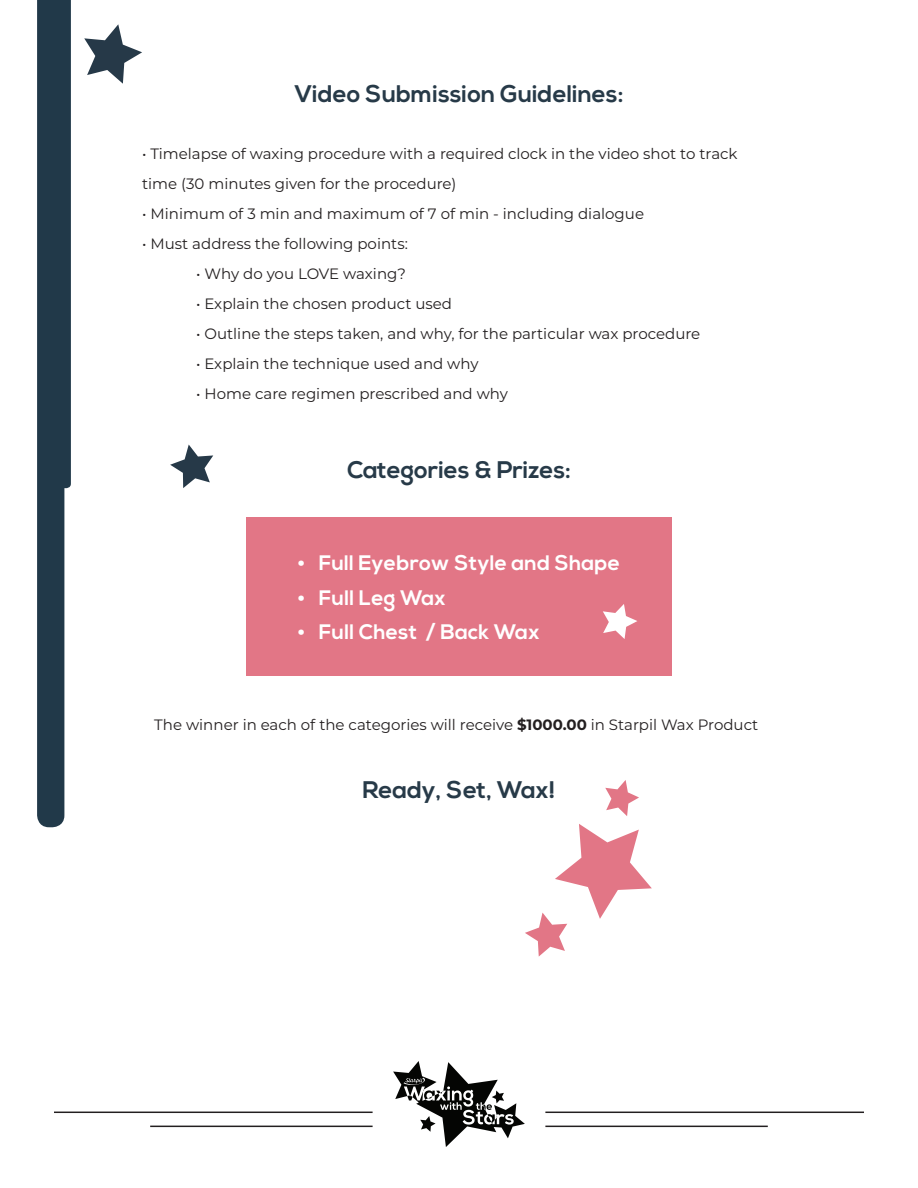
<style>
.page{position:relative;width:918px;height:1188px;background:#fff}
.page>*{position:absolute;margin:0;border:0;box-sizing:border-box;transform-origin:0 0}
.t1{font:700 24px "Nexa";color:#273a48}
.t2{font:700 21px "Nexa";letter-spacing:.01em;color:#fff}
.t3{font:15px/30px "Montserrat";color:#231f20}
.s1{font-weight:700}
</style>
<div class="page">
<svg style="left:393px;top:1061px;width:132px;height:86px"></svg>
<hr style="left:54px;top:1112px;width:319px;height:1px;background:#231f20">
<hr style="left:150px;top:1126px;width:223px;height:1px;background:#231f20">
<hr style="left:545px;top:1126px;width:223px;height:1px;background:#231f20">
<hr style="left:545px;top:1112px;width:319px;height:1px;background:#231f20">
<svg style="left:37px;top:0;width:34px;height:827px;background:#334958"></svg>
<svg style="left:84px;top:24px;width:58px;height:60px"></svg>
<div style="left:246px;top:517px;width:426px;height:159px;background:#e27686"></div>
<svg style="left:605px;top:780px;width:34px;height:36px"></svg>
<svg style="left:525px;top:824px;width:127px;height:133px"></svg>
<svg style="left:170px;top:445px;width:43px;height:43px"></svg>
<svg style="left:603px;top:604px;width:34px;height:35px"></svg>
<h1 class="t1" style="left:295px;top:80px;width:330px">Video Submission Guidelines:</h1>
<p class="t3" style="left:142px;top:138px;width:597px">• Timelapse of waxing procedure with a required clock in the video shot to track time (30 minutes given for the procedure)</p>
<p class="t3" style="left:142px;top:198px;width:503px">• Minimum of 3 min and maximum of 7 of min - including dialogue</p>
<p class="t3" style="left:142px;top:228px;width:267px">• Must address the following points:</p>
<p class="t3" style="left:196px;top:258px;width:211px">• Why do you LOVE waxing?</p>
<p class="t3" style="left:196px;top:288px;width:257px">• Explain the chosen product used</p>
<p class="t3" style="left:196px;top:318px;width:506px">• Outline the steps taken, and why, for the particular wax procedure</p>
<p class="t3" style="left:196px;top:348px;width:284px">• Explain the technique used and why</p>
<p class="t3" style="left:196px;top:378px;width:313px">• Home care regimen prescribed and why</p>
<h1 class="t1" style="left:347px;top:456px;width:225px">Categories &amp; Prizes:</h1>
<h2 class="t2" style="left:298px;top:551px;width:324px">• Full Eyebrow Style and Shape</h2>
<h2 class="t2" style="left:298px;top:585px;width:149px">• Full Leg Wax</h2>
<h2 class="t2" style="left:298px;top:620px;width:243px">• Full Chest / Back Wax</h2>
<p class="t3" style="left:154px;top:709px;width:605px">The winner in each of the categories will receive <span class="s1">$1000.00</span> in Starpil Wax Product</p>
<h1 class="t1" style="left:362px;top:776px;width:195px">Ready, Set, Wax!</h1>
</div>
